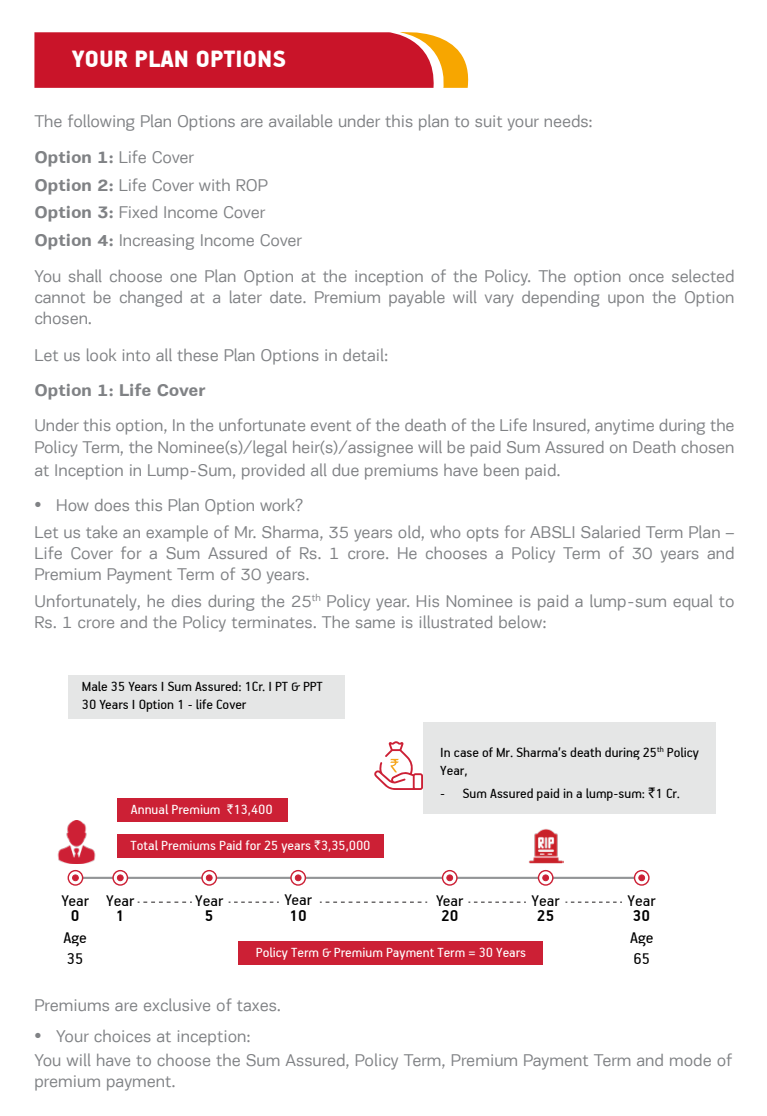
<style>
.page{position:relative;width:767px;height:1116px;background:#fff}
.page>*{position:absolute;margin:0;border:0;box-sizing:border-box;transform-origin:0 0}
.t1{font:900 26.25px "PF Handbook Pro";color:#fff}
.t2{font:17.5px/21px "PF Encore Sans Pro";letter-spacing:-.005em;color:#808285}
.t3{font:17.5px/21px "PF Handbook Pro";color:#000}
.t4{font:700 17.5px "PF Encore Sans Pro";letter-spacing:-.005em;color:#808285}
.t5{font:700 17.5px "PF Handbook Pro";color:#000}
.t6{font:15px/18px "PF Handbook Pro";color:#000}
.t7{font:15px "PF Handbook Pro";color:#fff}
.s1{font-weight:700}
.s2{font-family:"Myriad Pro";font-size:25px}
.s3{font-family:"Rupee";font-size:13.75px}
.s4{font-family:"Rupee"}
</style>
<div class="page">
<svg style="left:34px;top:32px;width:435px;height:56px;background:#ce2932"></svg>
<img style="left:529px;top:829px;width:34px;height:34px">
<svg style="left:374px;top:741px;width:49px;height:49px"></svg>
<div style="left:68px;top:675px;width:276px;height:44px;background:#e5e6e6"></div>
<div style="left:75px;top:877px;width:567px;height:1px;border:1px solid #919395"></div>
<svg style="left:68px;top:871px;width:15px;height:14px"></svg>
<div style="left:67px;top:870px;width:16px;height:16px;border:1px solid #cc2035;border-radius:50%"></div>
<svg style="left:72px;top:875px;width:6px;height:6px"></svg>
<div style="left:72px;top:875px;width:7px;height:6px;border:1px solid #cc2035;border-radius:50%"></div>
<svg style="left:113px;top:871px;width:14px;height:14px"></svg>
<div style="left:112px;top:870px;width:16px;height:16px;border:1px solid #cc2035;border-radius:50%"></div>
<svg style="left:117px;top:875px;width:6px;height:6px"></svg>
<svg style="left:202px;top:871px;width:14px;height:14px"></svg>
<div style="left:201px;top:870px;width:16px;height:16px;border:1px solid #cc2035;border-radius:50%"></div>
<svg style="left:206px;top:875px;width:6px;height:6px"></svg>
<svg style="left:291px;top:871px;width:14px;height:14px"></svg>
<div style="left:290px;top:870px;width:16px;height:16px;border:1px solid #cc2035;border-radius:50%"></div>
<svg style="left:295px;top:875px;width:6px;height:6px"></svg>
<svg style="left:442px;top:871px;width:14px;height:14px"></svg>
<svg style="left:446px;top:875px;width:6px;height:6px"></svg>
<div style="left:441px;top:870px;width:16px;height:16px;border:1px solid #cc2035;border-radius:50%"></div>
<div style="left:446px;top:875px;width:7px;height:6px;border:1px solid #cc2035;border-radius:50%"></div>
<svg style="left:538px;top:871px;width:14px;height:14px"></svg>
<div style="left:537px;top:870px;width:16px;height:16px;border:1px solid #cc2035;border-radius:50%"></div>
<svg style="left:542px;top:875px;width:6px;height:6px"></svg>
<svg style="left:634px;top:871px;width:14px;height:14px"></svg>
<div style="left:633px;top:870px;width:16px;height:16px;border:1px solid #cc2035;border-radius:50%"></div>
<svg style="left:638px;top:875px;width:6px;height:6px"></svg>
<div style="left:238px;top:941px;width:304px;height:24px;background:#cc2035"></div>
<div style="left:117px;top:798px;width:171px;height:24px;background:#cc2035"></div>
<div style="left:117px;top:834px;width:266px;height:23px;background:#cc2035"></div>
<svg style="left:138px;top:902px;width:54px;height:1px"></svg>
<svg style="left:228px;top:902px;width:51px;height:1px"></svg>
<svg style="left:320px;top:902px;width:107px;height:1px"></svg>
<svg style="left:468px;top:902px;width:57px;height:1px"></svg>
<svg style="left:565px;top:902px;width:56px;height:1px"></svg>
<div style="left:423px;top:723px;width:292px;height:91px;background:#e5e6e6"></div>
<img style="left:57px;top:821px;width:39px;height:42px">
<h1 class="t1" style="left:72px;top:43px;width:215px">YOUR PLAN OPTIONS</h1>
<p class="t2" style="left:34px;top:103px;width:559px;line-height:36.2px">The following Plan Options are available under this plan to suit your needs:<br><span class="s1">Option 1:</span> Life Cover</p>
<p class="t2" style="left:34px;top:171px;width:269px;line-height:27.5px"><span class="s1">Option 2:</span> Life Cover with ROP<br><span class="s1">Option 3:</span> Fixed Income Cover<br><span class="s1">Option 4:</span> Increasing Income Cover</p>
<p class="t2" style="left:34px;top:265px;width:701px;text-align:justify">You shall choose one Plan Option at the inception of the Policy. The option once selected cannot be changed at a later date. Premium payable will vary depending upon the Option chosen.</p>
<p class="t2" style="left:34px;top:345px;width:355px">Let us look into all these Plan Options in detail:</p>
<p class="t4" style="left:34px;top:379px;width:172px">Option 1: Life Cover</p>
<p class="t2" style="left:34px;top:414px;width:701px;line-height:22.5px;text-align:justify">Under this option, In the unfortunate event of the death of the Life Insured, anytime during the Policy Term, the Nominee(s)/legal heir(s)/assignee will be paid Sum Assured on Death chosen at Inception in Lump-Sum, provided all due premiums have been paid.</p>
<p class="t2" style="left:34px;top:491px;width:701px;line-height:27.2px"><span class="s2">•</span> How does this Plan Option work?<br>Let us take an example of Mr. Sharma, 35 years old, who opts for ABSLI Salaried Term Plan –</p>
<p class="t2" style="left:34px;top:543px;width:701px">Life Cover for a Sum Assured of Rs. 1 crore. He chooses a Policy Term of 30 years and<br>Premium Payment Term of 30 years.</p>
<p class="t2" style="left:34px;top:591px;width:701px">Unfortunately, he dies during the 25<sup>th</sup> Policy year. His Nominee is paid a lump-sum equal to<br>Rs. 1 crore and the Policy terminates. The same is illustrated below:</p>
<p class="t6" style="left:82px;top:677px;width:242px">Male 35 Years I Sum Assured: 1Cr. I PT &amp; PPT<br>30 Years I Option 1 - life Cover</p>
<p class="t3" style="left:62px;top:889px;width:29px">Year</p>
<p class="t5" style="left:71px;top:905px;width:10px">0</p>
<p class="t7" style="left:131px;top:800px;width:143px">Annual Premium <span class="s3">`</span>13,400</p>
<p class="t7" style="left:130px;top:836px;width:241px">Total Premiums Paid for 25 years <span class="s3">`</span>3,35,000</p>
<p class="t3" style="left:106px;top:889px;width:30px">Year</p>
<p class="t5" style="left:116px;top:905px;width:10px">1</p>
<p class="t3" style="left:195px;top:889px;width:30px">Year</p>
<p class="t5" style="left:205px;top:905px;width:10px">5</p>
<p class="t3" style="left:284px;top:889px;width:29px">Year</p>
<p class="t5" style="left:289px;top:905px;width:19px">10</p>
<p class="t6" style="left:440px;top:743px;width:260px">In case of Mr. Sharma’s death during 25<sup>th</sup> Policy<br>Year,</p>
<p class="t6" style="left:440px;top:784px;width:241px">- Sum Assured paid in a lump-sum: <span class="s4">`</span>1 Cr.</p>
<p class="t3" style="left:436px;top:889px;width:29px">Year</p>
<p class="t5" style="left:441px;top:905px;width:19px">20</p>
<p class="t3" style="left:531px;top:889px;width:30px">Year</p>
<p class="t5" style="left:536px;top:905px;width:19px">25</p>
<p class="t3" style="left:627px;top:889px;width:30px">Year</p>
<p class="t5" style="left:632px;top:905px;width:19px">30</p>
<p class="t3" style="left:63px;top:927px;width:25px">Age<br>35</p>
<p class="t3" style="left:630px;top:927px;width:25px">Age<br>65</p>
<p class="t7" style="left:256px;top:943px;width:271px">Policy Term &amp; Premium Payment Term = 30 Years</p>
<p class="t2" style="left:34px;top:995px;width:248px">Premiums are exclusive of taxes.</p>
<p class="t2" style="left:34px;top:1025px;width:699px;line-height:23.5px"><span class="s2">•</span> Your choices at inception:<br>You will have to choose the Sum Assured, Policy Term, Premium Payment Term and mode of</p>
<p class="t2" style="left:34px;top:1071px;width:143px">premium payment.</p>
</div>
